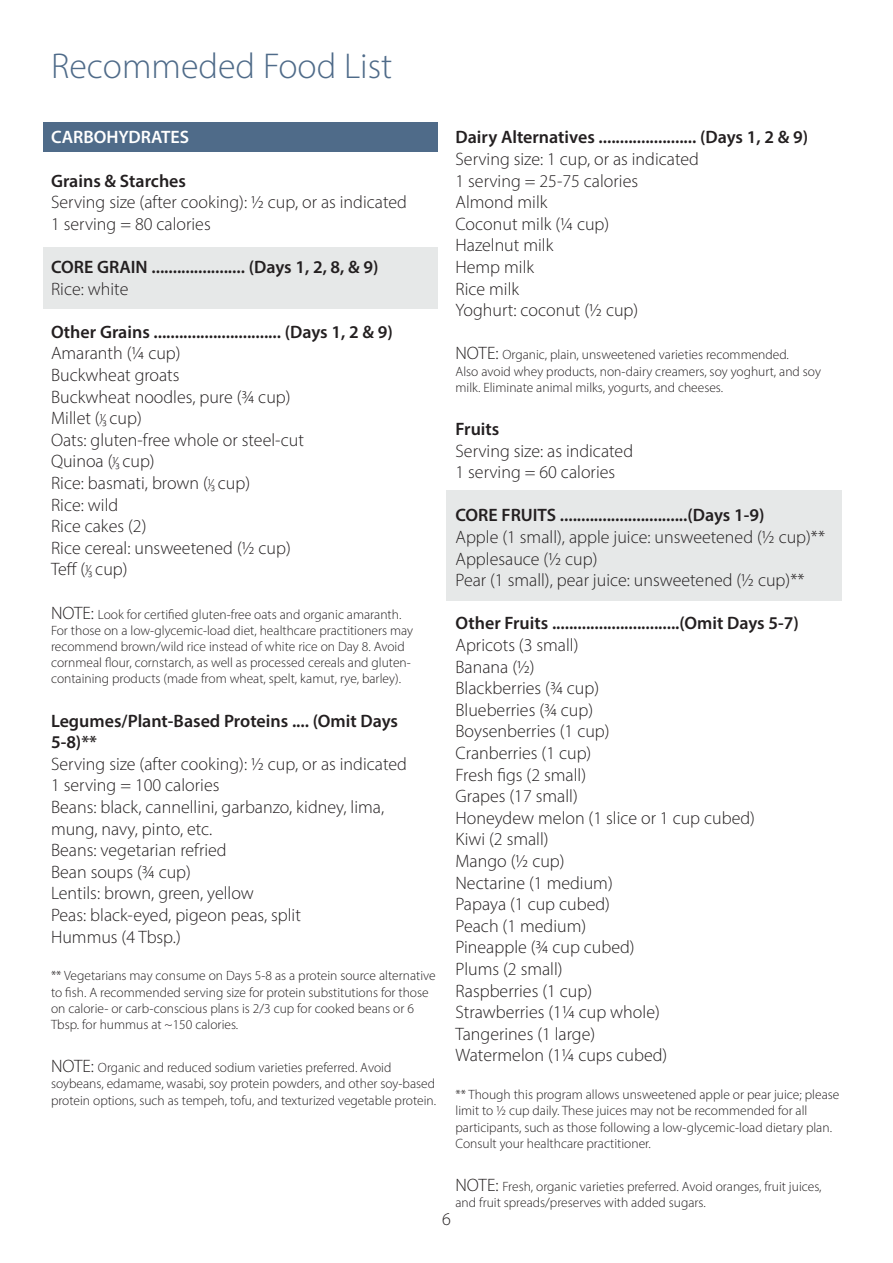
<style>
.page{position:relative;width:893px;height:1263px;background:#fff}
.page>*{position:absolute;margin:0;border:0;box-sizing:border-box;transform-origin:0 0}
.t1{font:300 36px "Myriad Pro";color:#4f6b89}
.t2{font:300 18px "Myriad Pro";color:#231f20}
.t3{font:600 18px/21.6px "Myriad Pro";color:#231f20}
.t4{font:600 18px "Myriad Pro";color:#fff}
.t5{font:300 13.5px/16.2px "Myriad Pro";color:#231f20}
.s1{font-size:15px}
.s2{font-size:18px}
</style>
<div class="page">
<div style="left:43px;top:247px;width:394px;height:61px;background:#e6e8e8"></div>
<div style="left:446px;top:490px;width:396px;height:110px;background:#e6e8e8"></div>
<div style="left:43px;top:122px;width:394px;height:30px;background:#4f6b89"></div>
<p class="t1" style="left:51px;top:44px;width:343px">Recommeded Food List</p>
<p class="t4" style="left:51px;top:126px;width:140px">CARBOHYDRATES</p>
<p class="t3" style="left:51px;top:169px;width:137px">Grains &amp; Starches</p>
<p class="t2" style="left:51px;top:191px;width:357px">Serving size (after cooking): ½ cup, or as indicated</p>
<p class="t2" style="left:51px;top:213px;width:161px">1 serving = 80 calories</p>
<p class="t3" style="left:51px;top:256px;width:329px">CORE GRAIN ...................... (Days 1, 2, 8, &amp; 9)</p>
<p class="t2" style="left:51px;top:278px;width:79px">Rice: white</p>
<p class="t3" style="left:51px;top:320px;width:343px">Other Grains .............................. (Days 1, 2 &amp; 9)</p>
<p class="t2" style="left:51px;top:342px;width:131px">Amaranth (¼ cup)</p>
<p class="t2" style="left:51px;top:364px;width:130px">Buckwheat groats</p>
<p class="t2" style="left:51px;top:386px;width:241px">Buckwheat noodles, pure (¾ cup)</p>
<p class="t2" style="left:51px;top:407px;width:92px">Millet (<span class="s1">1⁄₃</span> cup)</p>
<p class="t2" style="left:51px;top:429px;width:255px">Oats: gluten-free whole or steel-cut</p>
<p class="t2" style="left:51px;top:450px;width:105px">Quinoa (<span class="s1">1⁄₃</span> cup)</p>
<p class="t2" style="left:51px;top:472px;width:201px">Rice: basmati, brown (<span class="s1">1⁄₃</span> cup)</p>
<p class="t2" style="left:51px;top:494px;width:69px">Rice: wild</p>
<p class="t2" style="left:51px;top:515px;width:97px">Rice cakes (2)</p>
<p class="t2" style="left:51px;top:537px;width:241px">Rice cereal: unsweetened (½ cup)</p>
<p class="t2" style="left:51px;top:558px;width:78px">Teff (<span class="s1">1⁄₃</span> cup)</p>
<p class="t5" style="left:51px;top:606px;width:364px"><span class="s2">NOTE:</span> Look for certified gluten-free oats and organic amaranth.<br>For those on a low-glycemic-load diet, healthcare practitioners may recommend brown/wild rice instead of white rice on Day 8. Avoid cornmeal flour, cornstarch, as well as processed cereals and gluten&shy;containing products (made from wheat, spelt, kamut, rye, barley).</p>
<p class="t3" style="left:51px;top:709px;width:348px">Legumes/Plant-Based Proteins .... (Omit Days<br>5-8)**</p>
<p class="t2" style="left:51px;top:753px;width:357px">Serving size (after cooking): ½ cup, or as indicated</p>
<p class="t2" style="left:51px;top:774px;width:170px">1 serving = 100 calories</p>
<p class="t2" style="left:51px;top:796px;width:335px">Beans: black, cannellini, garbanzo, kidney, lima,</p>
<p class="t2" style="left:51px;top:818px;width:163px">mung, navy, pinto, etc.</p>
<p class="t2" style="left:51px;top:839px;width:177px">Beans: vegetarian refried</p>
<p class="t2" style="left:51px;top:861px;width:141px">Bean soups (¾ cup)</p>
<p class="t2" style="left:51px;top:882px;width:204px">Lentils: brown, green, yellow</p>
<p class="t2" style="left:51px;top:904px;width:251px">Peas: black-eyed, pigeon peas, split</p>
<p class="t2" style="left:51px;top:926px;width:131px">Hummus (4 Tbsp.)</p>
<p class="t5" style="left:51px;top:968px;width:386px">** Vegetarians may consume on Days 5-8 as a protein source alternative to fish. A recommended serving size for protein substitutions for those on calorie- or carb-conscious plans is 2/3 cup for cooked beans or 6<br>Tbsp. for hummus at ~150 calories.</p>
<p class="t5" style="left:51px;top:1059px;width:387px"><span class="s2">NOTE:</span> Organic and reduced sodium varieties preferred. Avoid soybeans, edamame, wasabi, soy protein powders, and other soy-based protein options, such as tempeh, tofu, and texturized vegetable protein.</p>
<p class="t3" style="left:455px;top:126px;width:354px">Dairy Alternatives ....................... (Days 1, 2 &amp; 9)</p>
<p class="t2" style="left:455px;top:148px;width:245px">Serving size: 1 cup, or as indicated</p>
<p class="t2" style="left:455px;top:170px;width:184px">1 serving = 25-75 calories</p>
<p class="t2" style="left:455px;top:191px;width:93px">Almond milk</p>
<p class="t2" style="left:455px;top:213px;width:155px">Coconut milk (¼ cup)</p>
<p class="t2" style="left:455px;top:234px;width:99px">Hazelnut milk</p>
<p class="t2" style="left:455px;top:256px;width:80px">Hemp milk</p>
<p class="t2" style="left:455px;top:278px;width:65px">Rice milk</p>
<p class="t2" style="left:455px;top:299px;width:184px">Yoghurt: coconut (½ cup)</p>
<p class="t5" style="left:455px;top:347px;width:335px"><span class="s2">NOTE:</span> Organic, plain, unsweetened varieties recommended.</p>
<p class="t5" style="left:455px;top:363px;width:367px">Also avoid whey products, non-dairy creamers, soy yoghurt, and soy milk. Eliminate animal milks, yogurts, and cheeses.</p>
<p class="t3" style="left:455px;top:418px;width:45px">Fruits</p>
<p class="t2" style="left:455px;top:440px;width:179px">Serving size: as indicated</p>
<p class="t2" style="left:455px;top:461px;width:161px">1 serving = 60 calories</p>
<p class="t3" style="left:455px;top:504px;width:310px">CORE FRUITS ..............................(Days 1-9)</p>
<p class="t2" style="left:455px;top:526px;width:371px">Apple (1 small), apple juice: unsweetened (½ cup)**</p>
<p class="t2" style="left:455px;top:548px;width:143px">Applesauce (½ cup)</p>
<p class="t2" style="left:455px;top:569px;width:350px">Pear (1 small), pear juice: unsweetened (½ cup)**</p>
<p class="t3" style="left:455px;top:612px;width:345px">Other Fruits ..............................(Omit Days 5-7)</p>
<p class="t2" style="left:455px;top:634px;width:125px">Apricots (3 small)</p>
<p class="t2" style="left:455px;top:656px;width:81px">Banana (½)</p>
<p class="t2" style="left:455px;top:677px;width:145px">Blackberries (¾ cup)</p>
<p class="t2" style="left:455px;top:699px;width:139px">Blueberries (¾ cup)</p>
<p class="t2" style="left:455px;top:720px;width:156px">Boysenberries (1 cup)</p>
<p class="t2" style="left:455px;top:742px;width:137px">Cranberries (1 cup)</p>
<p class="t2" style="left:455px;top:764px;width:132px">Fresh figs (2 small)</p>
<p class="t2" style="left:455px;top:785px;width:124px">Grapes (17 small)</p>
<p class="t2" style="left:455px;top:807px;width:301px">Honeydew melon (1 slice or 1 cup cubed)</p>
<p class="t2" style="left:455px;top:828px;width:95px">Kiwi (2 small)</p>
<p class="t2" style="left:455px;top:850px;width:111px">Mango (½ cup)</p>
<p class="t2" style="left:455px;top:872px;width:159px">Nectarine (1 medium)</p>
<p class="t2" style="left:455px;top:893px;width:156px">Papaya (1 cup cubed)</p>
<p class="t2" style="left:455px;top:915px;width:132px">Peach (1 medium)</p>
<p class="t2" style="left:455px;top:936px;width:181px">Pineapple (¾ cup cubed)</p>
<p class="t2" style="left:455px;top:958px;width:109px">Plums (2 small)</p>
<p class="t2" style="left:455px;top:980px;width:138px">Raspberries (1 cup)</p>
<p class="t2" style="left:455px;top:1001px;width:206px">Strawberries (1¼ cup whole)</p>
<p class="t2" style="left:455px;top:1023px;width:141px">Tangerines (1 large)</p>
<p class="t2" style="left:455px;top:1044px;width:213px">Watermelon (1¼ cups cubed)</p>
<p class="t5" style="left:455px;top:1086px;width:385px">** Though this program allows unsweetened apple or pear juice; please limit to ½ cup daily. These juices may not be recommended for all participants, such as those following a low-glycemic-load dietary plan.<br>Consult your healthcare practitioner.</p>
<p class="t5" style="left:455px;top:1178px;width:368px"><span class="s2">NOTE:</span> Fresh, organic varieties preferred. Avoid oranges, fruit juices, and fruit spreads/preserves with added sugars.</p>
<p class="t2" style="left:442px;top:1208px;width:10px">6</p>
</div>
